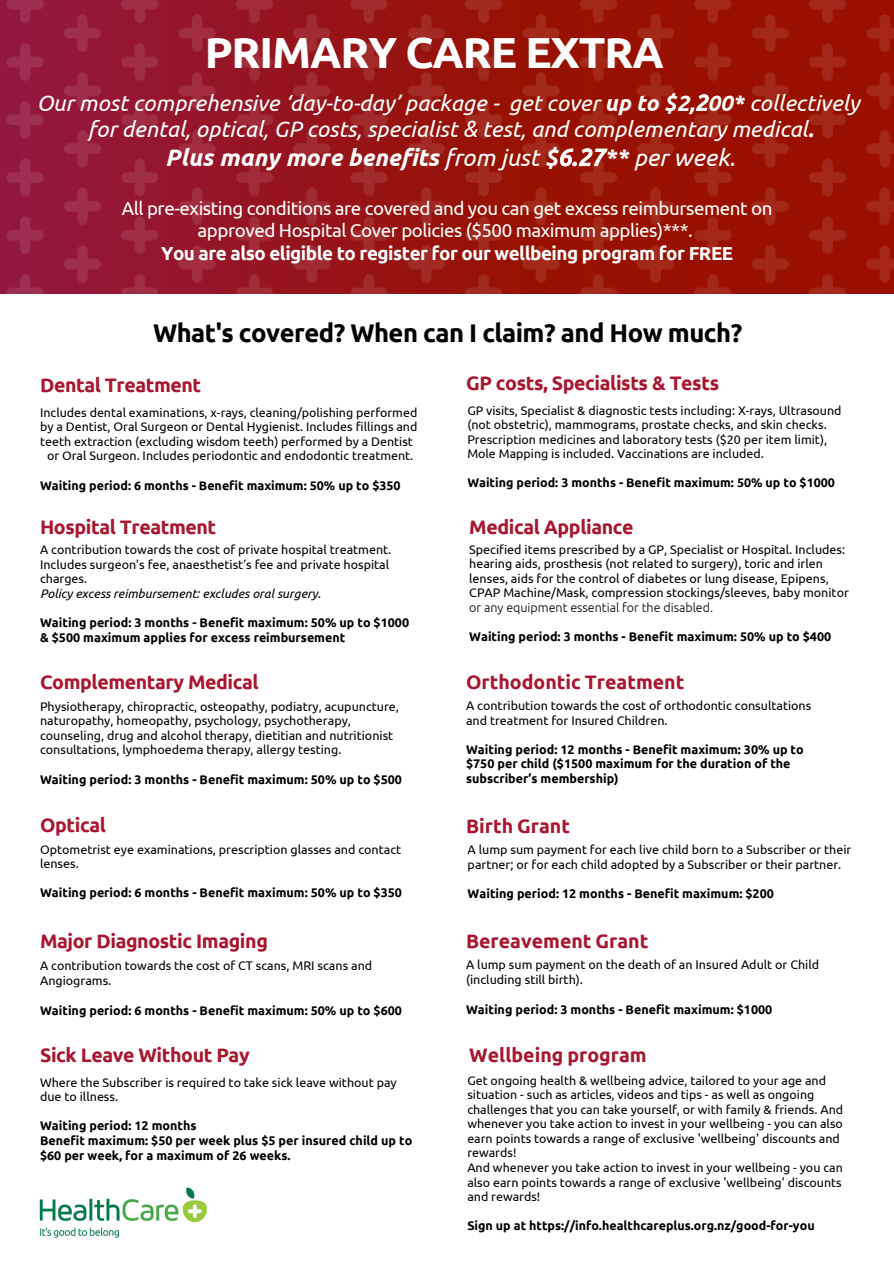
<style>
.page{position:relative;width:894px;height:1264px;background:#fff}
.page>*{position:absolute;margin:0;border:0;box-sizing:border-box;transform-origin:0 0}
.t1{font:700 43.5px "Ubuntu";letter-spacing:-.025em;color:#fff}
.t2{font:700 25.5px "Ubuntu";letter-spacing:-.02em;color:#000}
.t3{font:italic 700 23.85px "Ubuntu";color:#fff}
.t4{font:italic 22.35px/26.5px "Ubuntu";color:#fff;text-align:center}
.t5{font:700 19.5px "Ubuntu";letter-spacing:-.02em;color:#a81630}
.t6{font:700 19.5px "Ubuntu";color:#a81630}
.t7{font:18.75px/22.5px "Ubuntu";letter-spacing:-.025em;color:#fff;text-align:center}
.t8{font:12.45px/14.5px "Ubuntu";color:#000}
.t9{font:700 12.45px/14.5px "Ubuntu";color:#000}
.s1{font-weight:700}
.s2{font-weight:500}
.s3{font-weight:400}
.s4{font-style:italic}
.s5{font-weight:300}
</style>
<div class="page">
<img style="left:0;top:0;width:893px;height:293px">
<img style="left:39px;top:1187px;width:169px;height:51px">
<p class="t1" style="left:204px;top:27px;width:460px">PRIMARY CARE EXTRA</p>
<p class="t4" style="left:37px;top:89px;width:824px">Our most comprehensive ‘day-to-day’ package - get cover <span class="s1">up to $2,</span><span class="s2">2</span><span class="s1">00*</span> collectively for dental, optical, GP costs, specialist &amp; test, and complementary medical<span class="s1">.</span></p>
<p class="t3" style="left:165px;top:143px;width:571px">Plus many more benefits <span class="s3">from just</span> $<span class="s2">6.27</span>** <span class="s3">per week.</span></p>
<p class="t7" style="left:122px;top:196px;width:652px">All pre-existing conditions are covered and you can get excess reimbursement on approved Hospital Cover policies ($500 maximum applies)***.<br><span class="s1">You are also eligible to register for our wellbeing program for FREE</span></p>
<p class="t2" style="left:153px;top:318px;width:590px">What's covered? When can I claim? and How much?</p>
<p class="t5" style="left:40px;top:374px;width:163px">Dental Treatment</p>
<p class="t8" style="left:40px;top:405px;width:379px;text-align:center">Includes dental examinations, x-rays, cleaning/polishing performed by a Dentist, Oral Surgeon or Dental Hygienist. Includes fillings and teeth extraction (excluding wisdom teeth) performed by a Dentist or Oral Surgeon. Includes periodontic and endodontic treatment.</p>
<p class="t9" style="left:40px;top:477px;width:362px">Waiting period: 6 months - Benefit maximum: 50% up to $350</p>
<p class="t5" style="left:40px;top:515px;width:178px">Hospital Treatment</p>
<p class="t8" style="left:40px;top:542px;width:353px">A contribution towards the cost of private hospital treatment.<br>Includes surgeon’s fee, anaesthetist’s fee and private hospital charges.<br><span class="s4">Policy excess reimbursement: excludes oral surgery.</span></p>
<p class="t9" style="left:40px;top:615px;width:370px">Waiting period: 3 months - Benefit maximum: 50% up to $1000 &amp; $500 maximum applies for excess reimbursement</p>
<p class="t5" style="left:40px;top:671px;width:220px">Complementary Medical</p>
<p class="t8" style="left:40px;top:698px;width:360px">Physiotherapy, chiropractic, osteopathy, podiatry, acupuncture, naturopathy, homeopathy, psychology, psychotherapy, counseling, drug and alcohol therapy, dietitian and nutritionist consultations, lymphoedema therapy, allergy testing.</p>
<p class="t9" style="left:40px;top:771px;width:363px">Waiting period: 3 months - Benefit maximum: 50% up to $500</p>
<p class="t5" style="left:40px;top:814px;width:67px">Optical</p>
<p class="t8" style="left:40px;top:841px;width:362px">Optometrist eye examinations, prescription glasses and contact lenses.</p>
<p class="t9" style="left:40px;top:885px;width:363px">Waiting period: 6 months - Benefit maximum: 50% up to $350</p>
<p class="t5" style="left:40px;top:930px;width:229px">Major Diagnostic Imaging</p>
<p class="t8" style="left:40px;top:958px;width:333px;line-height:15px">A contribution towards the cost of CT scans, MRI scans and<br>Angiograms.</p>
<p class="t9" style="left:40px;top:1003px;width:363px">Waiting period: 6 months - Benefit maximum: 50% up to $600</p>
<p class="t5" style="left:40px;top:1043px;width:211px">Sick Leave Without Pay</p>
<p class="t8" style="left:40px;top:1074px;width:358px">Where the Subscriber is required to take sick leave without pay due to illness.</p>
<p class="t9" style="left:40px;top:1118px;width:373px">Waiting period: 12 months<br>Benefit maximum: $50 per week plus $5 per insured child up to $60 per week, for a maximum of 26 weeks.</p>
<p class="t5" style="left:466px;top:372px;width:254px">GP costs, Specialists &amp; Tests</p>
<p class="t8" style="left:467px;top:403px;width:375px">GP visits, Specialist &amp; diagnostic tests including: X-rays, Ultrasound (not obstetric), mammograms, prostate checks, and skin checks.<br>Prescription medicines and laboratory tests ($20 per item limit), Mole Mapping is included. Vaccinations are included.</p>
<p class="t9" style="left:467px;top:475px;width:369px">Waiting period: 3 months - Benefit maximum: 50% up to $1000</p>
<p class="t5" style="left:469px;top:515px;width:166px">Medical Appliance</p>
<p class="t8" style="left:469px;top:541px;width:381px">Specified items prescribed by a GP, Specialist or Hospital. Includes: hearing aids, prosthesis (not related to surgery), toric and irlen lenses, aids for the control of diabetes or lung disease, Epipens, CPAP Machine/Mask, compression stockings/sleeves, baby monitor <span class="s5">or any equipment essential for the disabled.</span></p>
<p class="t9" style="left:469px;top:629px;width:363px">Waiting period: 3 months - Benefit maximum: 50% up to $400</p>
<p class="t6" style="left:466px;top:671px;width:220px">Orthodontic Treatment</p>
<p class="t8" style="left:466px;top:698px;width:347px">A contribution towards the cost of orthodontic consultations and treatment for Insured Children.</p>
<p class="t9" style="left:466px;top:742px;width:339px">Waiting period: 12 months - Benefit maximum: 30% up to $750 per child ($1500 maximum for the duration of the subscriber’s membership)</p>
<p class="t6" style="left:466px;top:814px;width:105px">Birth Grant</p>
<p class="t8" style="left:467px;top:842px;width:385px">A lump sum payment for each live child born to a Subscriber or their partner; or for each child adopted by a Subscriber or their partner.</p>
<p class="t9" style="left:467px;top:886px;width:308px">Waiting period: 12 months - Benefit maximum: $200</p>
<p class="t6" style="left:466px;top:930px;width:184px">Bereavement Grant</p>
<p class="t8" style="left:466px;top:957px;width:354px;line-height:15px">A lump sum payment on the death of an Insured Adult or Child (including still birth).</p>
<p class="t9" style="left:466px;top:1002px;width:308px">Waiting period: 3 months - Benefit maximum: $1000</p>
<p class="t6" style="left:469px;top:1043px;width:179px">Wellbeing program</p>
<p class="t8" style="left:467px;top:1072px;width:377px">Get ongoing health &amp; wellbeing advice, tailored to your age and situation - such as articles, videos and tips - as well as ongoing challenges that you can take yourself, or with family &amp; friends. And whenever you take action to invest in your wellbeing - you can also earn points towards a range of exclusive 'wellbeing' discounts and rewards!<br>And whenever you take action to invest in your wellbeing - you can also earn points towards a range of exclusive 'wellbeing' discounts and rewards!</p>
<p class="t9" style="left:467px;top:1218px;width:349px">Sign up at https://info.healthcareplus.org.nz/good-for-you</p>
</div>
